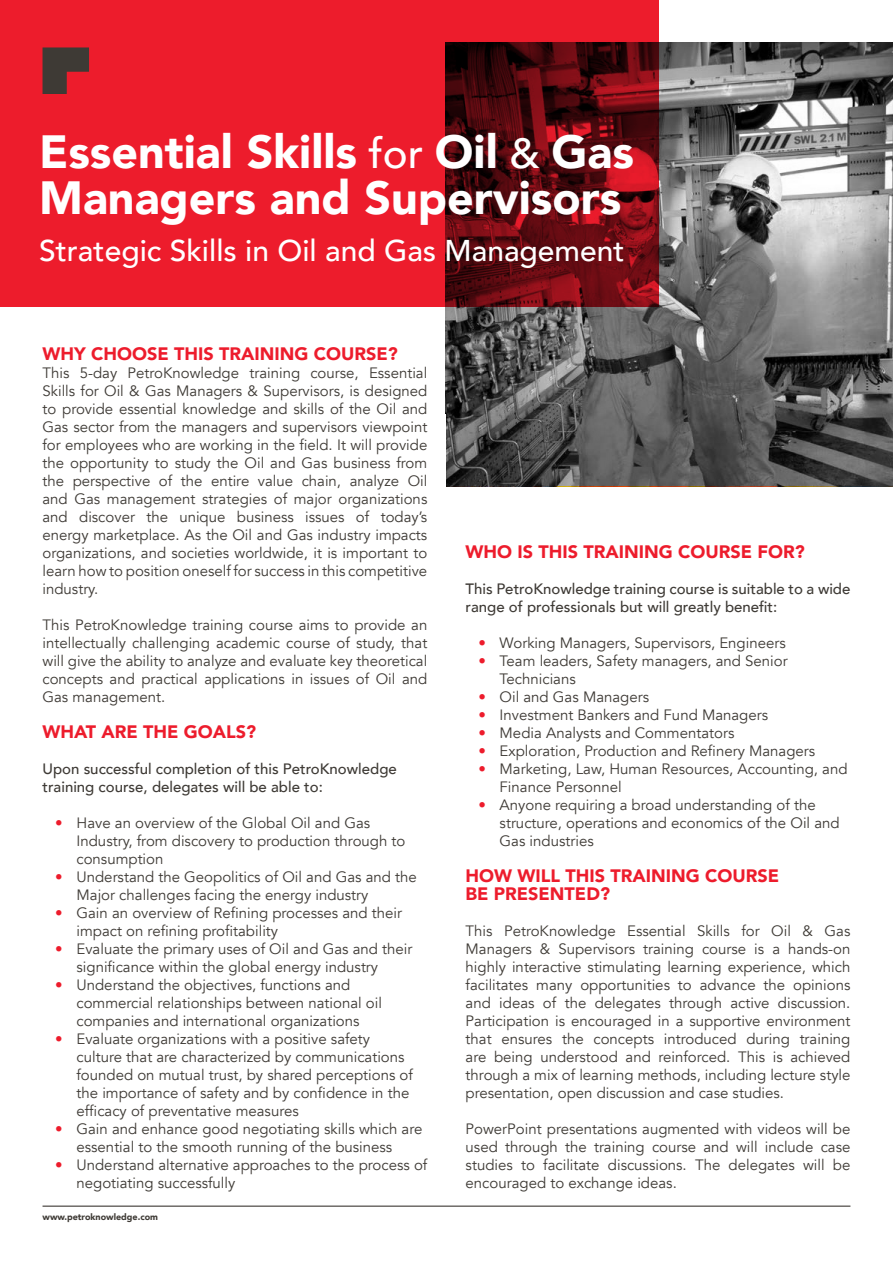
<style>
.page{position:relative;width:893px;height:1263px;background:#fff}
.page>*{position:absolute;margin:0;border:0;box-sizing:border-box;transform-origin:0 0}
.t1{font:900 46.5px/46.5px "Avenir";color:#fff}
.t2{font:500 30px "Avenir";color:#fff}
.t3{font:900 18px/18px "Avenir";color:#ed1c2c}
.t4{font:15px/18px "Avenir";color:#3e3a35}
.t5{font:500 15px/18px "Avenir";color:#3e3a35}
.t6{font:900 9px "Avenir";color:#3e3a35}
.s1{font-weight:500;font-size:42px}
.s2{color:#ed1c2c}
</style>
<div class="page">
<img style="left:446px;top:43px;width:447px;height:443px">
<hr style="left:43px;top:1205px;width:807px;height:2px;background:#3e3a35">
<svg style="left:0;top:0;width:659px;height:306px;fill:#ed1c2c"></svg>
<svg style="left:43px;top:47px;width:46px;height:47px"></svg>
<h1 class="t1" style="left:39px;top:127px;width:596px">Essential Skills <span class="s1">for</span> Oil <span class="s1">&amp;</span> Gas<br>Managers and Supervisors</h1>
<h2 class="t2" style="left:39px;top:225px;width:587px">Strategic Skills in Oil and Gas Management</h2>
<p class="t3" style="left:43px;top:344px;width:357px">WHY CHOOSE THIS TRAINING COURSE?</p>
<p class="t4" style="left:43px;top:364px;width:386px;text-align:justify">This 5-day PetroKnowledge training course, Essential Skills for Oil &amp; Gas Managers &amp; Supervisors, is designed to provide essential knowledge and skills of the Oil and Gas sector from the managers and supervisors viewpoint for employees who are working in the field. It will provide the opportunity to study the Oil and Gas business from the perspective of the entire value chain, analyze Oil and Gas management strategies of major organizations and discover the unique business issues of today’s energy marketplace. As the Oil and Gas industry impacts organizations, and societies worldwide, it is important to learn how to position oneself for success in this competitive industry.</p>
<p class="t4" style="left:43px;top:616px;width:386px;text-align:justify">This PetroKnowledge training course aims to provide an intellectually challenging academic course of study, that will give the ability to analyze and evaluate key theoretical concepts and practical applications in issues of Oil and Gas management.</p>
<p class="t3" style="left:43px;top:722px;width:215px">WHAT ARE THE GOALS?</p>
<p class="t5" style="left:43px;top:759px;width:356px">Upon successful completion of this PetroKnowledge training course, delegates will be able to:</p>
<p class="t4" style="left:77px;top:814px;width:330px;text-indent:-21px"><span class="s2">•</span> Have an overview of the Global Oil and Gas<br>Industry, from discovery to production through to consumption</p>
<p class="t4" style="left:77px;top:868px;width:342px;text-indent:-21px"><span class="s2">•</span> Understand the Geopolitics of Oil and Gas and the<br>Major challenges facing the energy industry</p>
<p class="t4" style="left:77px;top:904px;width:327px;text-indent:-21px"><span class="s2">•</span> Gain an overview of Refining processes and their impact on refining profitability</p>
<p class="t4" style="left:77px;top:940px;width:337px;text-indent:-21px"><span class="s2">•</span> Evaluate the primary uses of Oil and Gas and their significance within the global energy industry</p>
<p class="t4" style="left:77px;top:976px;width:307px;text-indent:-21px"><span class="s2">•</span> Understand the objectives, functions and commercial relationships between national oil companies and international organizations</p>
<p class="t4" style="left:77px;top:1030px;width:338px;text-indent:-21px"><span class="s2">•</span> Evaluate organizations with a positive safety culture that are characterized by communications founded on mutual trust, by shared perceptions of the importance of safety and by confidence in the efficacy of preventative measures</p>
<p class="t4" style="left:55px;top:1120px;width:369px;text-align:center"><span class="s2">•</span> Gain and enhance good negotiating skills which are essential to the smooth running of the business</p>
<p class="t4" style="left:77px;top:1156px;width:352px;text-indent:-21px"><span class="s2">•</span> Understand alternative approaches to the process of negotiating successfully</p>
<p class="t6" style="left:43px;top:1209px;width:117px">www.petroknowledge.com</p>
<p class="t3" style="left:466px;top:542px;width:341px">WHO IS THIS TRAINING COURSE FOR?</p>
<p class="t5" style="left:466px;top:579px;width:386px">This PetroKnowledge training course is suitable to a wide range of professionals but will greatly benefit:</p>
<p class="t4" style="left:478px;top:634px;width:309px"><span class="s2">•</span> Working Managers, Supervisors, Engineers</p>
<p class="t4" style="left:500px;top:652px;width:290px;text-indent:-21px"><span class="s2">•</span> Team leaders, Safety managers, and Senior<br>Technicians</p>
<p class="t4" style="left:478px;top:688px;width:172px"><span class="s2">•</span> Oil and Gas Managers</p>
<p class="t4" style="left:478px;top:706px;width:291px"><span class="s2">•</span> Investment Bankers and Fund Managers</p>
<p class="t4" style="left:478px;top:724px;width:258px"><span class="s2">•</span> Media Analysts and Commentators</p>
<p class="t4" style="left:478px;top:742px;width:338px"><span class="s2">•</span> Exploration, Production and Refinery Managers</p>
<p class="t4" style="left:500px;top:760px;width:349px;text-indent:-21px"><span class="s2">•</span> Marketing, Law, Human Resources, Accounting, and<br>Finance Personnel</p>
<p class="t4" style="left:500px;top:796px;width:342px;text-indent:-21px"><span class="s2">•</span> Anyone requiring a broad understanding of the structure, operations and economics of the Oil and<br>Gas industries</p>
<p class="t3" style="left:466px;top:866px;width:315px">HOW WILL THIS TRAINING COURSE<br>BE PRESENTED?</p>
<p class="t4" style="left:466px;top:922px;width:386px;text-align:justify">This PetroKnowledge Essential Skills for Oil &amp; Gas Managers &amp; Supervisors training course is a hands-on highly interactive stimulating learning experience, which facilitates many opportunities to advance the opinions and ideas of the delegates through active discussion.<br>Participation is encouraged in a supportive environment that ensures the concepts introduced during training are being understood and reinforced. This is achieved through a mix of learning methods, including lecture style presentation, open discussion and case studies.</p>
<p class="t4" style="left:466px;top:1120px;width:386px;text-align:justify">PowerPoint presentations augmented with videos will be used through the training course and will include case studies to facilitate discussions. The delegates will be encouraged to exchange ideas.</p>
</div>
